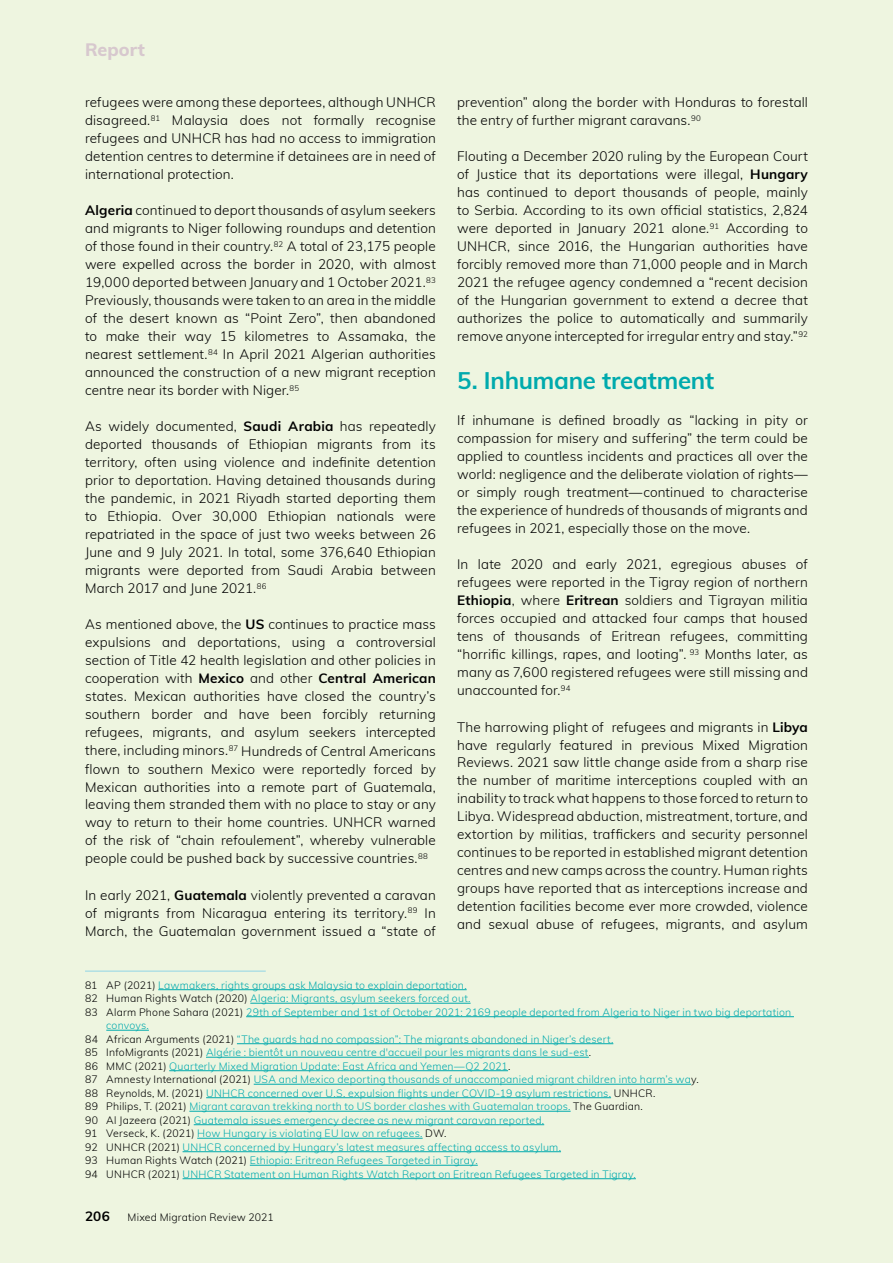
<style>
.page{position:relative;width:893px;height:1263px;background:#eef5e0}
.page>*{position:absolute;margin:0;border:0;box-sizing:border-box;transform-origin:0 0}
.t1{font:700 24px "Muli";letter-spacing:-.01em;color:#00aaad}
.t2{font:800 18px "Muli";color:#d7c8ce}
.t3{font:300 13.5px/18px "Muli";letter-spacing:.01em;color:#000;text-align:justify}
.t4{font:700 13.5px "Muli";color:#000}
.t5{font:300 10.5px "Muli";letter-spacing:.02em;color:#00aaad}
.t6{font:300 10.5px "Muli";letter-spacing:.015em;color:#000}
.s1{font-weight:700}
.s2{color:#000}
</style>
<div class="page">
<hr style="left:85px;top:970px;width:181px;height:2px;background:#afdfe4">
<hr style="left:158px;top:989px;width:309px;height:1px;background:#00aaad">
<hr style="left:250px;top:1003px;width:221px;height:1px;background:#00aaad">
<hr style="left:246px;top:1016px;width:548px;height:1px;background:#00aaad">
<hr style="left:106px;top:1030px;width:43px;height:1px;background:#00aaad">
<hr style="left:237px;top:1043px;width:376px;height:1px;background:#00aaad">
<hr style="left:206px;top:1057px;width:383px;height:1px;background:#00aaad">
<hr style="left:169px;top:1070px;width:339px;height:1px;background:#00aaad">
<hr style="left:254px;top:1084px;width:437px;height:1px;background:#00aaad">
<hr style="left:206px;top:1097px;width:405px;height:1px;background:#00aaad">
<hr style="left:189px;top:1111px;width:382px;height:1px;background:#00aaad">
<hr style="left:194px;top:1124px;width:350px;height:1px;background:#00aaad">
<hr style="left:197px;top:1138px;width:226px;height:1px;background:#00aaad">
<hr style="left:183px;top:1151px;width:378px;height:1px;background:#00aaad">
<hr style="left:250px;top:1165px;width:228px;height:1px;background:#00aaad">
<hr style="left:183px;top:1178px;width:453px;height:1px;background:#00aaad">
<h2 class="t2" style="left:85px;top:37px;width:61px">Report</h2>
<p class="t3" style="left:85px;top:93px;width:352px">refugees were among these deportees, although UNHCR disagreed.<sup>81</sup> Malaysia does not formally recognise refugees and UNHCR has had no access to immigration detention centres to determine if detainees are in need of international protection.</p>
<p class="t3" style="left:85px;top:201px;width:352px"><span class="s1">Algeria</span> continued to deport thousands of asylum seekers and migrants to Niger following roundups and detention of those found in their country.<sup>82</sup> A total of 23,175 people were expelled across the border in 2020, with almost 19,000 deported between January and 1 October 2021.<sup>83<br></sup>Previously, thousands were taken to an area in the middle of the desert known as “Point Zero”, then abandoned to make their way 15 kilometres to Assamaka, the nearest settlement.<sup>84</sup> In April 2021 Algerian authorities announced the construction of a new migrant reception centre near its border with Niger.<sup>85</sup></p>
<p class="t3" style="left:85px;top:417px;width:352px">As widely documented, <span class="s1">Saudi Arabia</span> has repeatedly deported thousands of Ethiopian migrants from its territory, often using violence and indefinite detention prior to deportation. Having detained thousands during the pandemic, in 2021 Riyadh started deporting them to Ethiopia. Over 30,000 Ethiopian nationals were repatriated in the space of just two weeks between 26<br>June and 9 July 2021. In total, some 376,640 Ethiopian migrants were deported from Saudi Arabia between March 2017 and June 2021.<sup>86</sup></p>
<p class="t3" style="left:85px;top:615px;width:352px">As mentioned above, the <span class="s1">US</span> continues to practice mass expulsions and deportations, using a controversial section of Title 42 health legislation and other policies in cooperation with <span class="s1">Mexico</span> and other <span class="s1">Central American </span>states. Mexican authorities have closed the country’s southern border and have been forcibly returning refugees, migrants, and asylum seekers intercepted there, including minors.<sup>87</sup> Hundreds of Central Americans flown to southern Mexico were reportedly forced by Mexican authorities into a remote part of Guatemala, leaving them stranded them with no place to stay or any way to return to their home countries. UNHCR warned of the risk of “chain refoulement”, whereby vulnerable people could be pushed back by successive countries.<sup>88</sup></p>
<p class="t3" style="left:85px;top:885px;width:352px">In early 2021, <span class="s1">Guatemala</span> violently prevented a caravan of migrants from Nicaragua entering its territory.<sup>89</sup> In March, the Guatemalan government issued a “state of</p>
<p class="t3" style="left:457px;top:93px;width:352px">prevention” along the border with Honduras to forestall the entry of further migrant caravans.<sup>90</sup></p>
<p class="t3" style="left:457px;top:147px;width:352px">Flouting a December 2020 ruling by the European Court of Justice that its deportations were illegal, <span class="s1">Hungary </span>has continued to deport thousands of people, mainly to Serbia. According to its own official statistics, 2,824 were deported in January 2021 alone.<sup>91</sup> According to UNHCR, since 2016, the Hungarian authorities have forcibly removed more than 71,000 people and in March 2021 the refugee agency condemned a “recent decision of the Hungarian government to extend a decree that authorizes the police to automatically and summarily remove anyone intercepted for irregular entry and stay.”<sup>92</sup></p>
<h1 class="t1" style="left:457px;top:363px;width:259px">5. Inhumane treatment</h1>
<p class="t3" style="left:457px;top:411px;width:352px">If inhumane is defined broadly as “lacking in pity or compassion for misery and suffering” the term could be applied to countless incidents and practices all over the world: negligence and the deliberate violation of rights— or simply rough treatment—continued to characterise the experience of hundreds of thousands of migrants and refugees in 2021, especially those on the move.</p>
<p class="t3" style="left:457px;top:555px;width:352px">In late 2020 and early 2021, egregious abuses of refugees were reported in the Tigray region of northern <span class="s1">Ethiopia</span>, where <span class="s1">Eritrean</span> soldiers and Tigrayan militia forces occupied and attacked four camps that housed tens of thousands of Eritrean refugees, committing “horrific killings, rapes, and looting”. <sup>93</sup> Months later, as many as 7,600 registered refugees were still missing and unaccounted for.<sup>94</sup></p>
<p class="t3" style="left:457px;top:717px;width:352px">The harrowing plight of refugees and migrants in <span class="s1">Libya </span>have regularly featured in previous Mixed Migration Reviews. 2021 saw little change aside from a sharp rise the number of maritime interceptions coupled with an inability to track what happens to those forced to return to Libya. Widespread abduction, mistreatment, torture, and extortion by militias, traffickers and security personnel continues to be reported in established migrant detention centres and new camps across the country. Human rights groups have reported that as interceptions increase and detention facilities become ever more crowded, violence and sexual abuse of refugees, migrants, and asylum</p>
<p class="t5" style="left:85px;top:977px;width:383px"><span class="s2">81 AP (2021)</span> Lawmakers, rights groups ask Malaysia to explain deportation.</p>
<p class="t5" style="left:85px;top:991px;width:387px"><span class="s2">82 Human Rights Watch (2020)</span> Algeria: Migrants, asylum seekers forced out.</p>
<p class="t5" style="left:85px;top:1004px;width:708px"><span class="s2">83 Alarm Phone Sahara (2021)</span> 29th of September and 1st of October 2021: 2169 people deported from Algeria to Niger in two big deportation</p>
<p class="t5" style="left:106px;top:1018px;width:44px">convoys.</p>
<p class="t5" style="left:85px;top:1031px;width:530px"><span class="s2">84 African Arguments (2021)</span> “The guards had no compassion”: The migrants abandoned in Niger’s desert.</p>
<p class="t5" style="left:85px;top:1045px;width:508px"><span class="s2">85 InfoMigrants (2021)</span> Algérie : bientôt un nouveau centre d'accueil pour les migrants dans le sud-est<span class="s2">.</span></p>
<p class="t5" style="left:85px;top:1058px;width:427px"><span class="s2">86 MMC (2021)</span> Quarterly Mixed Migration Update: East Africa and Yemen—Q2 2021<span class="s2">.</span></p>
<p class="t5" style="left:85px;top:1072px;width:615px"><span class="s2">87 Amnesty International (2021)</span> USA and Mexico deporting thousands of unaccompanied migrant children into harm’s wa<span class="s2">y.</span></p>
<p class="t5" style="left:85px;top:1085px;width:572px"><span class="s2">88 Reynolds, M. (2021)</span> UNHCR concerned over U.S. expulsion flights under COVID-19 asylum restrictions. <span class="s2">UNHCR.</span></p>
<p class="t5" style="left:85px;top:1099px;width:559px"><span class="s2">89 Philips, T. (2021)</span> Migrant caravan trekking north to US border clashes with Guatemalan troops. <span class="s2">The Guardian.</span></p>
<p class="t5" style="left:85px;top:1112px;width:461px"><span class="s2">90 Al Jazeera (2021)</span> Guatemala issues emergency decree as new migrant caravan reported.</p>
<p class="t5" style="left:85px;top:1126px;width:363px"><span class="s2">91 Verseck, K. (2021)</span> How Hungary is violating EU law on refugees. <span class="s2">DW.</span></p>
<p class="t5" style="left:85px;top:1139px;width:477px"><span class="s2">92 UNHCR (2021)</span> UNHCR concerned by Hungary’s latest measures affecting access to asylum.</p>
<p class="t5" style="left:85px;top:1153px;width:394px"><span class="s2">93 Human Rights Watch (2021)</span> Ethiopia: Eritrean Refugees Targeted in Tigray.</p>
<p class="t5" style="left:85px;top:1166px;width:552px"><span class="s2">94 UNHCR (2021)</span> UNHCR Statement on Human Rights Watch Report on Eritrean Refugees Targeted in Tigray.</p>
<p class="t4" style="left:85px;top:1206px;width:26px">206</p>
<p class="t6" style="left:128px;top:1210px;width:148px">Mixed Migration Review 2021</p>
</div>
